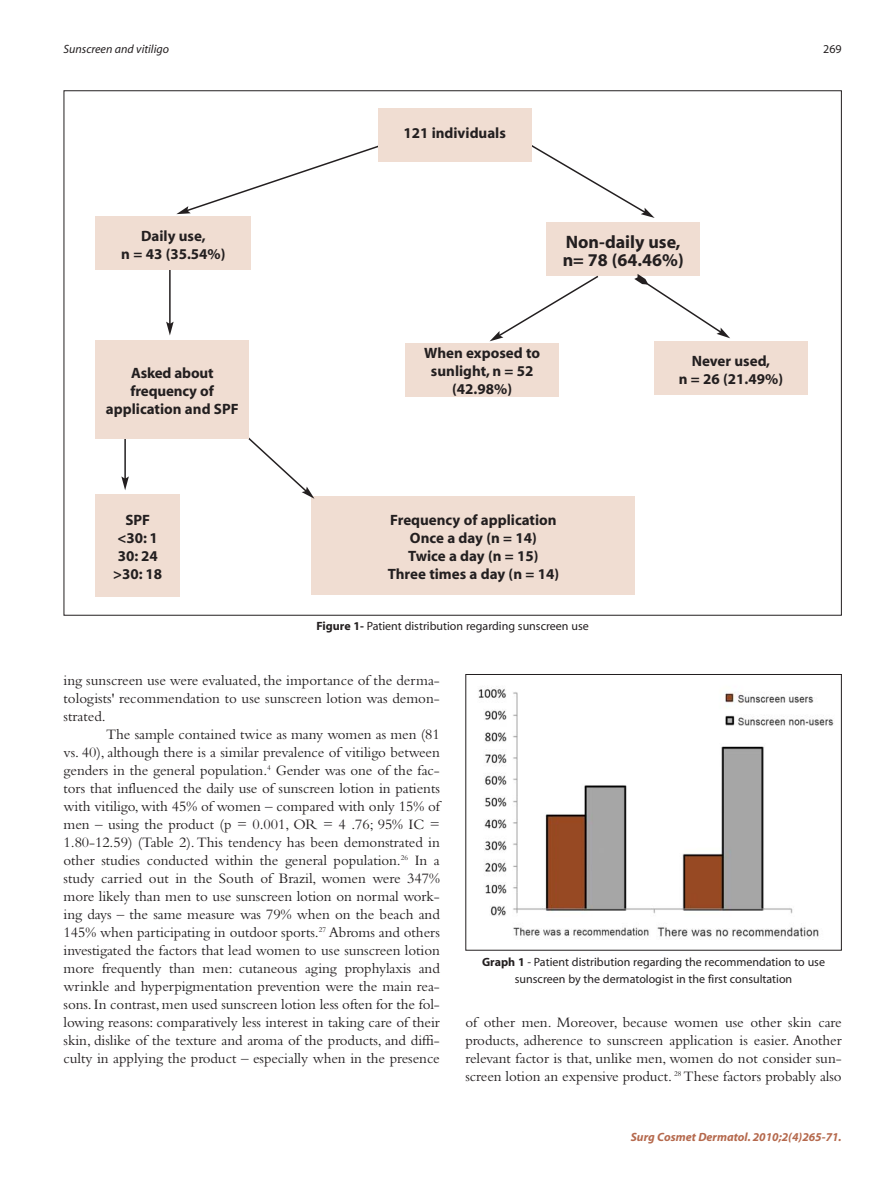
<style>
.page{position:relative;width:893px;height:1191px;background:#fff}
.page>*{position:absolute;margin:0;border:0;box-sizing:border-box;transform-origin:0 0}
.t1{font:700 18px/18px "Myriad";color:#231f20}
.t2{font:15px/18px "Bembo";letter-spacing:-.005em;color:#231f20;text-align:justify}
.t3{font:700 15px/18px "Myriad";color:#231f20;text-align:center}
.t4{font:12px/16.5px "Myriad";color:#231f20;text-align:center}
.t5{font:italic 700 12px "Myriad";color:#b5694d}
.t6{font:italic 12px "Myriad";color:#231f20}
.s1{font-weight:700}
</style>
<div class="page">
<div style="left:96px;top:494px;width:84px;height:102px;background:#f0ddd2"></div>
<div style="left:546px;top:222px;width:154px;height:54px;background:#f0ddd2"></div>
<div style="left:654px;top:341px;width:154px;height:54px;background:#f0ddd2"></div>
<div style="left:405px;top:343px;width:154px;height:54px;background:#f0ddd2"></div>
<div style="left:312px;top:496px;width:323px;height:99px;background:#f0ddd2"></div>
<svg style="left:176px;top:145px;width:202px;height:69px"></svg>
<svg style="left:531px;top:139px;width:124px;height:79px"></svg>
<div style="left:378px;top:108px;width:153px;height:54px;background:#f0ddd2"></div>
<hr style="left:169px;top:265px;width:2px;height:59px;background:#231f20">
<svg style="left:166px;top:322px;width:8px;height:13px"></svg>
<hr style="left:124px;top:432px;width:2px;height:47px;background:#231f20">
<svg style="left:121px;top:476px;width:8px;height:14px"></svg>
<div style="left:96px;top:216px;width:155px;height:54px;background:#f0ddd2"></div>
<svg style="left:248px;top:437px;width:66px;height:62px"></svg>
<div style="left:96px;top:341px;width:153px;height:98px;background:#f0ddd2"></div>
<svg style="left:490px;top:275px;width:109px;height:66px"></svg>
<svg style="left:634px;top:274px;width:96px;height:64px"></svg>
<img style="left:478px;top:687px;width:356px;height:252px">
<div style="left:465px;top:674px;width:377px;height:276px;border:1px solid #231f20"></div>
<p class="t6" style="left:64px;top:45px;width:107px">Sunscreen and vitiligo</p>
<p class="t4" style="left:823px;top:42px;width:20px">269</p>
<p class="t3" style="left:121px;top:228px;width:106px">Daily use,<br>n = 43 (35.54%)</p>
<p class="t3" style="left:106px;top:365px;width:134px">Asked about frequency of application and SPF</p>
<p class="t3" style="left:113px;top:512px;width:50px">SPF &lt;30: 1<br>30: 24 &gt;30: 18</p>
<p class="t3" style="left:403px;top:126px;width:104px">121 individuals</p>
<p class="t1" style="left:563px;top:234px;width:123px">Non-daily use, n= 78 (64.46%)</p>
<p class="t3" style="left:424px;top:345px;width:117px">When exposed to sunlight, n = 52 (42.98%)</p>
<p class="t3" style="left:679px;top:353px;width:106px">Never used,<br>n = 26 (21.49%)</p>
<p class="t3" style="left:388px;top:512px;width:173px">Frequency of application<br>Once a day (n = 14)<br>Twice a day (n = 15)<br>Three times a day (n = 14)</p>
<p class="t4" style="left:316px;top:618px;width:274px"><span class="s1">Figure 1-</span> Patient distribution regarding sunscreen use</p>
<p class="t2" style="left:64px;top:673px;width:378px">ing sunscreen use were evaluated, the importance of the derma&shy;tologists' recommendation to use sunscreen lotion was demon&shy;strated.</p>
<p class="t2" style="left:64px;top:727px;width:378px;text-indent:43px">The sample contained twice as many women as men (81 vs. 40), although there is a similar prevalence of vitiligo between genders in the general population.<sup>4</sup> Gender was one of the fac&shy;tors that influenced the daily use of sunscreen lotion in patients with vitiligo, with 45% of women – compared with only 15% of men – using the product (p = 0.001, OR = 4 .76; 95% IC = 1.80-12.59) (Table 2).This tendency has been demonstrated in other studies conducted within the general population.<sup>26</sup> In a study carried out in the South of Brazil, women were 347% more likely than men to use sunscreen lotion on normal work&shy;ing days – the same measure was 79% when on the beach and 145% when participating in outdoor sports.<sup>27</sup> Abroms and others investigated the factors that lead women to use sunscreen lotion more frequently than men: cutaneous aging prophylaxis and wrinkle and hyperpigmentation prevention were the main rea&shy;sons. In contrast, men used sunscreen lotion less often for the fol&shy;lowing reasons: comparatively less interest in taking care of their skin, dislike of the texture and aroma of the products, and diffi&shy;culty in applying the product – especially when in the presence</p>
<p class="t4" style="left:482px;top:955px;width:344px"><span class="s1">Graph 1</span> - Patient distribution regarding the recommendation to use sunscreen by the dermatologist in the first consultation</p>
<p class="t2" style="left:465px;top:1015px;width:378px">of other men. Moreover, because women use other skin care products, adherence to sunscreen application is easier. Another relevant factor is that, unlike men, women do not consider sun&shy;screen lotion an expensive product. <sup>28</sup> These factors probably also</p>
<p class="t5" style="left:631px;top:1132px;width:212px">Surg Cosmet Dermatol. 2010;2(4)265-71.</p>
</div>
